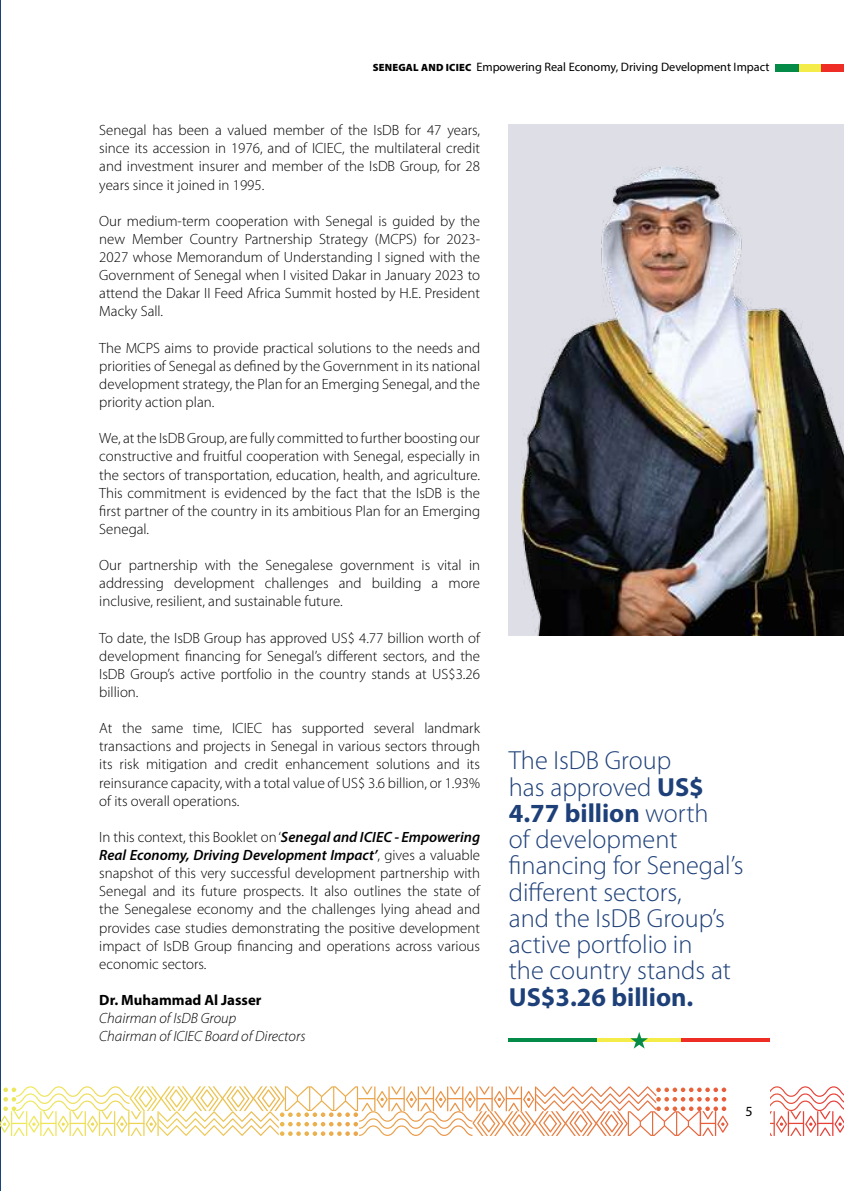
<style>
.page{position:relative;width:844px;height:1191px;background:#fff}
.page>*{position:absolute;margin:0;border:0;box-sizing:border-box;transform-origin:0 0}
.t1{font:300 26.25px/26.2px "Myriad Pro";color:#1e4079}
.t2{font:700 26.25px "Myriad Pro";color:#1e4079}
.t3{font:300 14.88px/18.2px "Myriad Pro";color:#000;text-align:justify}
.t4{font:italic 300 14.88px/18.2px "Myriad Pro";color:#000}
.t5{font:700 14.88px "Myriad Pro";color:#000}
.t6{font:14px "Myriad Pro";color:#000}
.t7{font:12.25px "Myriad Pro";color:#000}
.s1{font-weight:900;font-size:10.5px}
.s2{font-weight:600;font-style:italic}
.s3{font-weight:700}
</style>
<div class="page">
<img style="left:0;top:0;width:1px;height:1191px">
<svg style="left:0;top:1086px;width:843px;height:50px"></svg>
<div style="left:728px;top:1067px;width:41px;height:87px;background:#fff"></div>
<div style="left:798px;top:64px;width:22px;height:7px;background:#f4ec48"></div>
<div style="left:775px;top:64px;width:23px;height:7px;background:#038b47"></div>
<div style="left:820px;top:64px;width:23px;height:7px;background:#ee2e26"></div>
<div style="left:508px;top:124px;width:335px;height:511px;background:#dedee7"></div>
<img style="left:521px;top:166px;width:322px;height:469px">
<hr style="left:597px;top:1038px;width:83px;height:4px;background:#f4ec48">
<hr style="left:508px;top:1038px;width:89px;height:4px;background:#038b47">
<hr style="left:680px;top:1038px;width:89px;height:4px;background:#ee2e26">
<svg style="left:630px;top:1032px;width:17px;height:16px"></svg>
<p class="t7" style="left:372px;top:59px;width:398px"><span class="s1">SENEGAL AN D ICIEC</span> Empowering Real Economy, Driving Development Impact</p>
<p class="t3" style="left:99px;top:121px;width:382px">Senegal has been a valued member of the IsDB for 47 years, since its accession in 1976, and of ICIEC, the multilateral credit and investment insurer and member of the IsDB Group, for 28 years since it joined in 1995.</p>
<p class="t3" style="left:99px;top:212px;width:382px">Our medium-term cooperation with Senegal is guided by the new Member Country Partnership Strategy (MCPS) for 2023- 2027 whose Memorandum of Understanding I signed with the Government of Senegal when I visited Dakar in January 2023 to attend the Dakar II Feed Africa Summit hosted by H.E. President Macky Sall.</p>
<p class="t3" style="left:99px;top:339px;width:382px">The MCPS aims to provide practical solutions to the needs and priorities of Senegal as defined by the Government in its national development strategy, the Plan for an Emerging Senegal, and the priority action plan.</p>
<p class="t3" style="left:99px;top:429px;width:382px">We, at the IsDB Group, are fully committed to further boosting our constructive and fruitful cooperation with Senegal, especially in the sectors of transportation, education, health, and agriculture.<br>This commitment is evidenced by the fact that the IsDB is the first partner of the country in its ambitious Plan for an Emerging Senegal.</p>
<p class="t3" style="left:99px;top:556px;width:382px">Our partnership with the Senegalese government is vital in addressing development challenges and building a more inclusive, resilient, and sustainable future.</p>
<p class="t3" style="left:99px;top:629px;width:382px">To date, the IsDB Group has approved US$ 4.77 billion worth of development financing for Senegal’s different sectors, and the IsDB Group’s active portfolio in the country stands at US$3.26 billion.</p>
<p class="t3" style="left:99px;top:719px;width:382px">At the same time, ICIEC has supported several landmark transactions and projects in Senegal in various sectors through its risk mitigation and credit enhancement solutions and its reinsurance capacity, with a total value of US$ 3.6 billion, or 1.93% of its overall operations.</p>
<p class="t3" style="left:99px;top:828px;width:382px">In this context, this Booklet on ‘<span class="s2">Senegal and ICIEC - Empowering Real Economy, Driving Development Impact’</span>, gives a valuable snapshot of this very successful development partnership with Senegal and its future prospects. It also outlines the state of the Senegalese economy and the challenges lying ahead and provides case studies demonstrating the positive development impact of IsDB Group financing and operations across various economic sectors.</p>
<p class="t5" style="left:99px;top:990px;width:164px">Dr. Muhammad Al Jasser</p>
<p class="t4" style="left:99px;top:1009px;width:208px">Chairman of IsDB Group<br>Chairman of ICIEC Board of Directors</p>
<h1 class="t1" style="left:508px;top:748px;width:236px">The IsDB Group<br>has approved <span class="s3">US$<br>4.77 billion</span> worth<br>of development financing for Senegal’s different sectors,<br>and the IsDB Group’s active portfolio in<br>the country stands at</h1>
<h1 class="t2" style="left:508px;top:979px;width:186px">US$3.26 billion.</h1>
<p class="t6" style="left:745px;top:1103px;width:9px">5</p>
</div>
